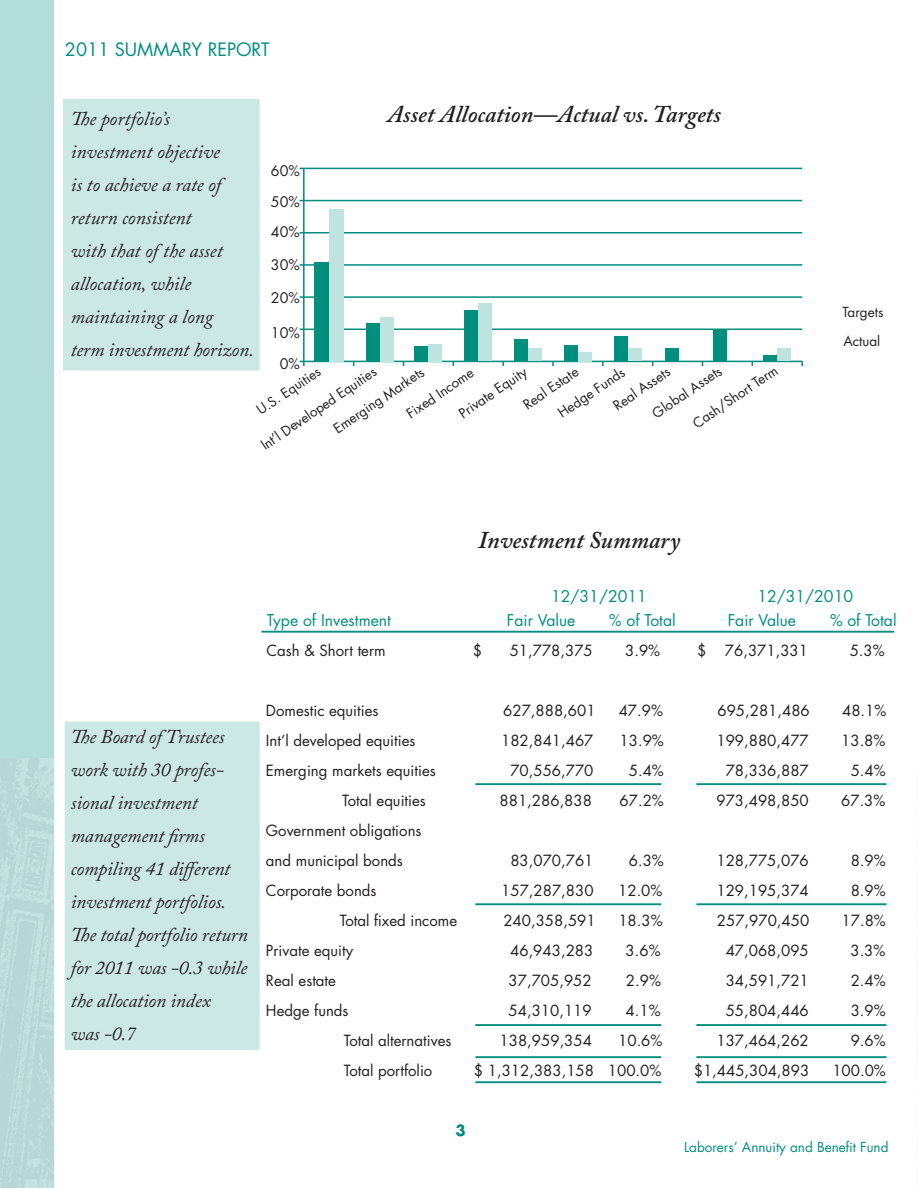
<style>
.page{position:relative;width:918px;height:1188px;background:#fff}
.page>*{position:absolute;margin:0;border:0;box-sizing:border-box;transform-origin:0 0}
.t1{font:italic 600 24px "Adobe Caslon Pro";color:#231f20}
.t2{font:italic 19.5px/33px "Adobe Caslon Pro";letter-spacing:-.005em;color:#231f20}
.t3{font:18px "Futura";color:#008e7f}
.t4{font:15.75px "Futura";color:#008e7f}
.t5{font:15px/30px "Futura";color:#231f20}
.t6{font:700 15px "Futura";color:#008e7f}
.t7{font:14.25px/30px "Futura";color:#231f20}
.t8{font:13.5px/28.7px "Futura";color:#231f20}
.t9{font:13.5px "Futura";color:#008e7f}
</style>
<div class="page">
<div style="left:0;top:0;width:54px;height:1188px;background:#b3ddd9"></div>
<img style="left:0;top:759px;width:54px;height:429px">
<div style="left:63px;top:99px;width:197px;height:271px;background:#cce8e5"></div>
<hr style="left:475px;top:1081px;width:186px;height:2px;background:#008e7f">
<hr style="left:475px;top:1056px;width:186px;height:2px;background:#008e7f">
<hr style="left:475px;top:1024px;width:186px;height:2px;background:#008e7f">
<hr style="left:475px;top:903px;width:186px;height:2px;background:#008e7f">
<hr style="left:475px;top:783px;width:186px;height:2px;background:#008e7f">
<hr style="left:696px;top:1081px;width:190px;height:2px;background:#008e7f">
<hr style="left:696px;top:1056px;width:190px;height:2px;background:#008e7f">
<hr style="left:696px;top:1024px;width:190px;height:2px;background:#008e7f">
<hr style="left:696px;top:903px;width:190px;height:2px;background:#008e7f">
<hr style="left:696px;top:783px;width:190px;height:2px;background:#008e7f">
<hr style="left:261px;top:631px;width:633px;height:2px;background:#008e7f">
<div style="left:65px;top:722px;width:195px;height:328px;background:#cce8e5;border:2px solid #cce8e5"></div>
<hr style="left:917px;top:0;width:1px;height:1188px;background:#b3ddd9">
<img style="left:917px;top:759px;width:1px;height:429px">
<hr style="left:303px;top:168px;width:2px;height:193px;background:#008e7f">
<hr style="left:300px;top:329px;width:502px;height:1px;background:#008e7f">
<hr style="left:300px;top:296px;width:502px;height:2px;background:#008e7f">
<hr style="left:300px;top:264px;width:502px;height:2px;background:#008e7f">
<hr style="left:300px;top:232px;width:502px;height:1px;background:#008e7f">
<hr style="left:300px;top:200px;width:502px;height:1px;background:#008e7f">
<hr style="left:300px;top:168px;width:502px;height:1px;background:#008e7f">
<hr style="left:300px;top:361px;width:502px;height:1px;background:#008e7f">
<div style="left:329px;top:209px;width:15px;height:152px;background:#bfe3df"></div>
<div style="left:380px;top:317px;width:14px;height:44px;background:#bfe3df"></div>
<div style="left:428px;top:344px;width:14px;height:17px;background:#bfe3df"></div>
<div style="left:478px;top:304px;width:14px;height:57px;background:#bfe3df"></div>
<div style="left:528px;top:349px;width:14px;height:12px;background:#bfe3df"></div>
<div style="left:578px;top:352px;width:14px;height:9px;background:#bfe3df"></div>
<div style="left:628px;top:349px;width:14px;height:12px;background:#bfe3df"></div>
<div style="left:777px;top:349px;width:14px;height:12px;background:#bfe3df"></div>
<div style="left:315px;top:262px;width:14px;height:99px;background:#008e7f"></div>
<div style="left:366px;top:323px;width:14px;height:38px;background:#008e7f"></div>
<div style="left:414px;top:346px;width:14px;height:15px;background:#008e7f"></div>
<div style="left:464px;top:310px;width:14px;height:51px;background:#008e7f"></div>
<div style="left:514px;top:339px;width:14px;height:22px;background:#008e7f"></div>
<div style="left:564px;top:345px;width:14px;height:16px;background:#008e7f"></div>
<div style="left:614px;top:336px;width:14px;height:25px;background:#008e7f"></div>
<div style="left:665px;top:349px;width:14px;height:12px;background:#008e7f"></div>
<div style="left:713px;top:329px;width:14px;height:32px;background:#008e7f"></div>
<div style="left:763px;top:355px;width:14px;height:6px;background:#008e7f"></div>
<p class="t3" style="left:65px;top:38px;width:206px">2011 SUMMARY REPORT</p>
<h1 class="t1" style="left:387px;top:100px;width:335px">Asset Allocation—Actual vs. Targets</h1>
<h2 class="t2" style="left:71px;top:102px;width:185px">The portfolio’s investment objective<br>is to achieve a rate of return consistent<br>with that of the asset allocation, while maintaining a long<br>term investment horizon.</h2>
<p class="t7" style="left:271px;top:156px;width:30px">60%</p>
<p class="t7" style="left:271px;top:187px;width:30px">50%<br>40%</p>
<p class="t7" style="left:271px;top:250px;width:30px">30%</p>
<p class="t7" style="left:271px;top:283px;width:30px">20%</p>
<p class="t7" style="left:271px;top:318px;width:30px">10%</p>
<p class="t7" style="left:280px;top:349px;width:22px">0%</p>
<p class="t8" style="left:686px;top:413px;width:101px;rotate:-34deg">Cash/Short Term</p>
<p class="t8" style="left:646px;top:403px;width:82px;rotate:-34deg">Global Assets</p>
<p class="t8" style="left:250px;top:399px;width:75px;rotate:-34deg">U.S. Equities</p>
<p class="t8" style="left:594px;top:376px;width:67px;line-height:24.8px;text-indent:-50px;rotate:-34deg">Hedge Funds<br>Real Assets</p>
<p class="t8" style="left:312px;top:396px;width:107px;line-height:27px;text-indent:-69px;rotate:-34deg">Int’l Developed Equities<br>Emerging Markets</p>
<p class="t8" style="left:517px;top:394px;width:65px;rotate:-34deg">Real Estate</p>
<p class="t8" style="left:452px;top:403px;width:80px;rotate:-34deg">Private Equity</p>
<p class="t8" style="left:400px;top:403px;width:79px;rotate:-34deg">Fixed Income</p>
<p class="t8" style="left:843px;top:298px;width:42px">Targets<br>Actual</p>
<h1 class="t1" style="left:478px;top:526px;width:204px">Investment Summary</h1>
<p class="t4" style="left:551px;top:586px;width:97px">12/31/2011</p>
<p class="t4" style="left:758px;top:586px;width:97px">12/31/2010</p>
<h2 class="t2" style="left:71px;top:720px;width:179px">The Board of Trustees work with 30 profes&shy;sional investment management firms compiling 41 different investment portfolios.<br>The total portfolio return for 2011 was -0.3 while the allocation index<br>was -0.7</h2>
<p class="t4" style="left:267px;top:610px;width:126px">Type of Investment</p>
<p class="t4" style="left:507px;top:610px;width:70px">Fair Value</p>
<p class="t4" style="left:609px;top:610px;width:68px">% of Total</p>
<p class="t4" style="left:728px;top:610px;width:70px">Fair Value</p>
<p class="t4" style="left:830px;top:610px;width:68px">% of Total</p>
<p class="t5" style="left:266px;top:635px;width:121px">Cash &amp; Short term</p>
<p class="t5" style="left:473px;top:635px;width:11px">$</p>
<p class="t5" style="left:510px;top:635px;width:85px">51,778,375</p>
<p class="t5" style="left:625px;top:635px;width:37px">3.9%</p>
<p class="t5" style="left:697px;top:635px;width:112px">$ 76,371,331</p>
<p class="t5" style="left:850px;top:635px;width:37px">5.3%</p>
<p class="t5" style="left:266px;top:695px;width:114px">Domestic equities</p>
<p class="t5" style="left:503px;top:695px;width:94px">627,888,601</p>
<p class="t5" style="left:619px;top:695px;width:46px">47.9%</p>
<p class="t5" style="left:717px;top:695px;width:94px">695,281,486</p>
<p class="t5" style="left:842px;top:695px;width:46px">48.1%</p>
<p class="t5" style="left:266px;top:725px;width:151px">Int’l developed equities</p>
<p class="t5" style="left:501px;top:725px;width:94px">182,841,467</p>
<p class="t5" style="left:620px;top:725px;width:46px">13.9%</p>
<p class="t5" style="left:716px;top:725px;width:94px">199,880,477</p>
<p class="t5" style="left:841px;top:725px;width:46px">13.8%</p>
<p class="t5" style="left:266px;top:755px;width:171px">Emerging markets equities</p>
<p class="t5" style="left:510px;top:755px;width:85px">70,556,770</p>
<p class="t5" style="left:629px;top:755px;width:37px">5.4%</p>
<p class="t5" style="left:726px;top:755px;width:85px">78,336,887</p>
<p class="t5" style="left:851px;top:755px;width:37px">5.4%</p>
<p class="t5" style="left:342px;top:785px;width:85px">Total equities</p>
<p class="t5" style="left:500px;top:785px;width:94px">881,286,838</p>
<p class="t5" style="left:620px;top:785px;width:46px">67.2%</p>
<p class="t5" style="left:716px;top:785px;width:94px">973,498,850</p>
<p class="t5" style="left:841px;top:785px;width:46px">67.3%</p>
<p class="t5" style="left:266px;top:815px;width:157px">Government obligations and municipal bonds</p>
<p class="t5" style="left:510px;top:845px;width:85px">83,070,761</p>
<p class="t5" style="left:629px;top:845px;width:37px">6.3%</p>
<p class="t5" style="left:716px;top:845px;width:94px">128,775,076</p>
<p class="t5" style="left:851px;top:845px;width:37px">8.9%</p>
<p class="t5" style="left:266px;top:875px;width:112px">Corporate bonds</p>
<p class="t5" style="left:501px;top:875px;width:94px">157,287,830</p>
<p class="t5" style="left:618px;top:875px;width:46px">12.0%</p>
<p class="t5" style="left:716px;top:875px;width:94px">129,195,374</p>
<p class="t5" style="left:851px;top:875px;width:37px">8.9%</p>
<p class="t5" style="left:340px;top:905px;width:119px">Total fixed income</p>
<p class="t5" style="left:503px;top:905px;width:94px">240,358,591</p>
<p class="t5" style="left:618px;top:905px;width:46px">18.3%</p>
<p class="t5" style="left:717px;top:905px;width:94px">257,970,450</p>
<p class="t5" style="left:842px;top:905px;width:46px">17.8%</p>
<p class="t5" style="left:266px;top:935px;width:89px">Private equity</p>
<p class="t5" style="left:510px;top:935px;width:85px">46,943,283</p>
<p class="t5" style="left:626px;top:935px;width:37px">3.6%</p>
<p class="t5" style="left:726px;top:935px;width:85px">47,068,095</p>
<p class="t5" style="left:850px;top:935px;width:37px">3.3%</p>
<p class="t5" style="left:266px;top:965px;width:72px">Real estate</p>
<p class="t5" style="left:509px;top:965px;width:85px">37,705,952</p>
<p class="t5" style="left:626px;top:965px;width:37px">2.9%</p>
<p class="t5" style="left:726px;top:965px;width:85px">34,591,721</p>
<p class="t5" style="left:851px;top:965px;width:37px">2.4%</p>
<p class="t5" style="left:266px;top:995px;width:84px">Hedge funds</p>
<p class="t5" style="left:509px;top:995px;width:85px">54,310,119</p>
<p class="t5" style="left:626px;top:995px;width:37px">4.1%</p>
<p class="t5" style="left:726px;top:995px;width:85px">55,804,446</p>
<p class="t5" style="left:851px;top:995px;width:37px">3.9%</p>
<p class="t5" style="left:344px;top:1025px;width:109px">Total alternatives</p>
<p class="t5" style="left:500px;top:1025px;width:94px">138,959,354</p>
<p class="t5" style="left:618px;top:1025px;width:46px">10.6%</p>
<p class="t5" style="left:716px;top:1025px;width:94px">137,464,262</p>
<p class="t5" style="left:851px;top:1025px;width:37px">9.6%</p>
<p class="t5" style="left:344px;top:1055px;width:90px">Total portfolio</p>
<p class="t5" style="left:474px;top:1055px;width:189px">$ 1,312,383,158 100.0%</p>
<p class="t5" style="left:694px;top:1055px;width:117px">$1,445,304,893</p>
<p class="t5" style="left:832px;top:1055px;width:55px">100.0%</p>
<p class="t6" style="left:455px;top:1121px;width:12px">3</p>
<p class="t9" style="left:684px;top:1138px;width:206px">Laborers’ Annuity and Benefit Fund</p>
</div>
